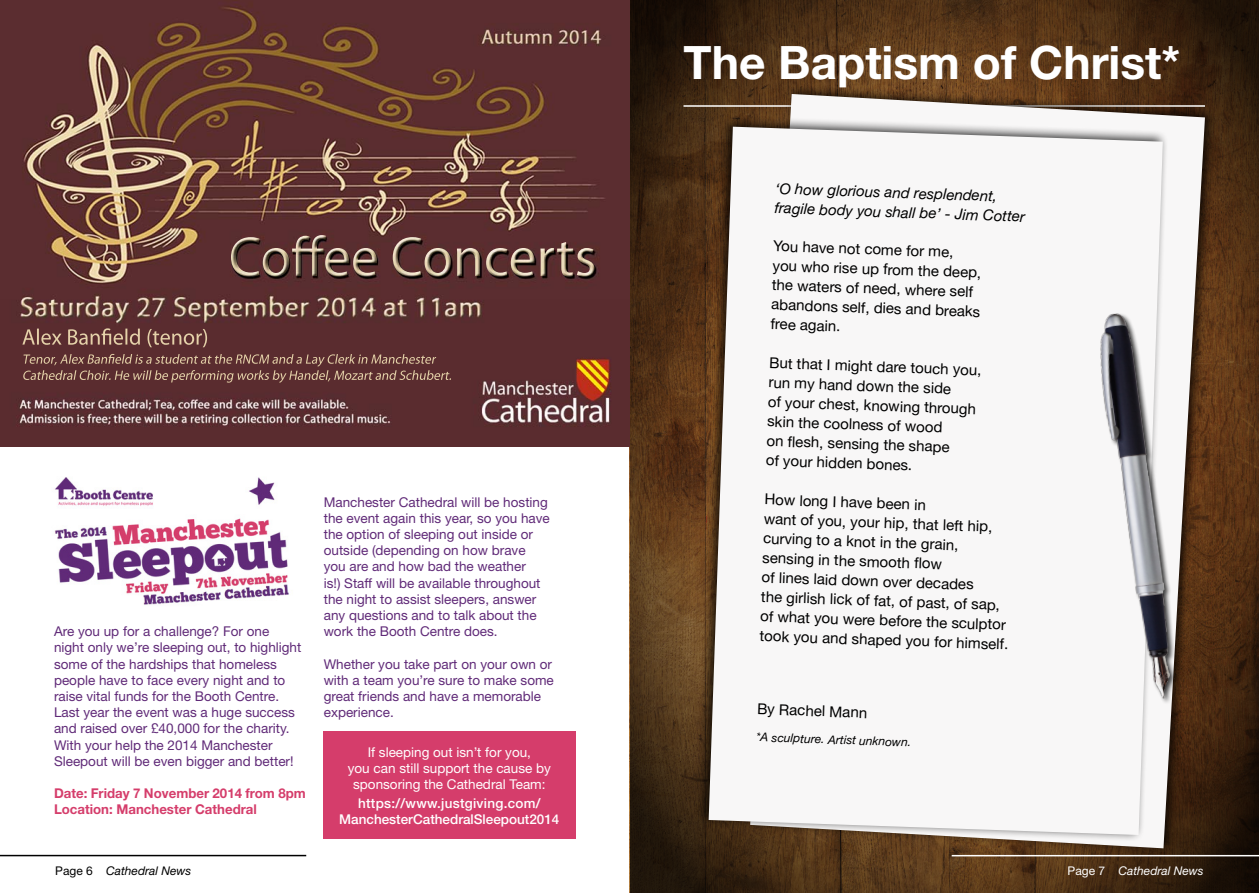
<style>
.page{position:relative;width:1259px;height:893px;background:#fff}
.page>*{position:absolute;margin:0;border:0;box-sizing:border-box;transform-origin:0 0}
.t1{font:700 46.05px "Helvetica Neue";color:#fff}
.t2{font:15px/19.5px "Helvetica Neue";color:#000}
.t3{font:italic 15px/19.5px "Helvetica Neue";color:#000}
.t4{font:13.5px/16.2px "Helvetica Neue";color:#602a78}
.t5{font:13.5px/16.2px "Helvetica Neue";color:#fff;text-align:center}
.t6{font:700 13.5px/16.2px "Helvetica Neue";color:#d53d6b}
.t7{font:500 13.5px/16.2px "Helvetica Neue";color:#fff;text-align:center}
.t8{font:italic 12px "Helvetica Neue";color:#000}
.t9{font:italic 12px "Helvetica Neue";color:#fff}
.s1{font-style:normal}
</style>
<div class="page">
<svg style="left:630px;top:0;width:629px;height:893px;background:#472c14"></svg>
<hr style="left:683px;top:105px;width:522px;height:2px;background:#fff">
<div style="left:323px;top:731px;width:252px;height:108px;background:#d53d6b"></div>
<div style="left:744px;top:83px;width:473px;height:772px;background:#000;opacity:.75"></div>
<svg style="left:750px;top:94px;width:455px;height:754px"></svg>
<div style="left:696px;top:116px;width:472px;height:725px;background:#000;opacity:.75"></div>
<svg style="left:708px;top:127px;width:454px;height:708px"></svg>
<img style="left:1085px;top:303px;width:113px;height:404px">
<img style="left:54px;top:477px;width:235px;height:128px">
<img style="left:0;top:1px;width:629px;height:446px">
<img style="left:231px;top:235px;width:363px;height:42px">
<img style="left:37px;top:347px;width:170px;height:1px">
<img style="left:22px;top:328px;width:185px;height:19px">
<img style="left:69px;top:354px;width:339px;height:10px">
<hr style="left:951px;top:855px;width:308px;height:1px;background:#fff">
<hr style="left:0;top:855px;width:306px;height:1px;background:#000">
<p class="t4" style="left:54px;top:623px;width:249px">Are you up for a challenge? For one night only we’re sleeping out, to highlight some of the hardships that homeless people have to face every night and to raise vital funds for the Booth Centre.<br>Last year the event was a huge success and raised over £40,000 for the charity.<br>With your help the 2014 Manchester Sleepout will be even bigger and better!</p>
<p class="t6" style="left:54px;top:785px;width:253px">Date: Friday 7 November 2014 from 8pm<br>Location: Manchester Cathedral</p>
<p class="t4" style="left:324px;top:493px;width:228px">Manchester Cathedral will be hosting the event again this year, so you have the option of sleeping out inside or outside (depending on how brave you are and how bad the weather<br>is!) Staff will be available throughout the night to assist sleepers, answer any questions and to talk about the work the Booth Centre does.</p>
<p class="t4" style="left:324px;top:655px;width:232px">Whether you take part on your own or with a team you’re sure to make some great friends and have a memorable experience.</p>
<p class="t5" style="left:348px;top:743px;width:205px">If sleeping out isn’t for you,<br>you can still support the cause by sponsoring the Cathedral Team:</p>
<p class="t7" style="left:339px;top:795px;width:222px">https://www.justgiving.com/<br>ManchesterCathedralSleepout2014</p>
<h1 class="t1" style="left:683px;top:34px;width:498px">The Baptism of Christ*</h1>
<p class="t3" style="left:776px;top:178px;width:252px;rotate:2deg">‘O how glorious and resplendent, fragile body you shall be’ - Jim Cotter</p>
<p class="t2" style="left:773px;top:236px;width:210px;rotate:2deg">You have not come for me,<br>you who rise up from the deep, the waters of need, where self abandons self, dies and breaks free again.</p>
<p class="t2" style="left:769px;top:353px;width:214px;rotate:2deg">But that I might dare touch you, run my hand down the side<br>of your chest, knowing through skin the coolness of wood<br>on fl esh, sensing the shape<br>of your hidden bones.</p>
<p class="t2" style="left:765px;top:489px;width:250px;rotate:2deg">How long I have been in<br>want of you, your hip, that left hip, curving to a knot in the grain, sensing in the smooth fl ow<br>of lines laid down over decades<br>the girlish lick of fat, of past, of sap, of what you were before the sculptor took you and shaped you for himself.</p>
<p class="t2" style="left:757px;top:699px;width:112px;rotate:2deg">By Rachel Mann</p>
<p class="t8" style="left:756px;top:729px;width:156px;rotate:2deg">*A sculpture. Artist unknown.</p>
<p class="t8" style="left:55px;top:863px;width:138px"><span class="s1">Page 6</span> Cathedral News</p>
<p class="t9" style="left:1067px;top:863px;width:138px"><span class="s1">Page 7</span> Cathedral News</p>
</div>
